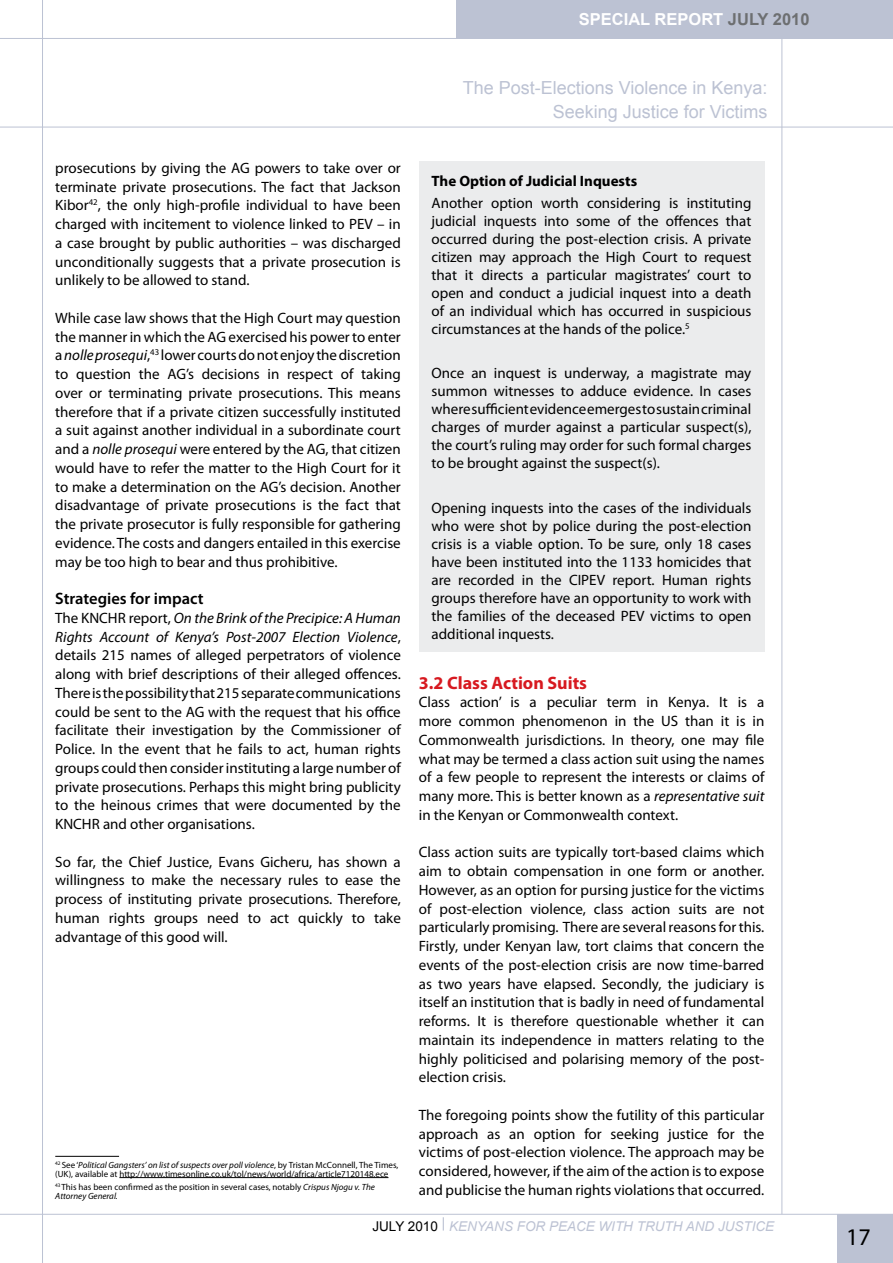
<style>
.page{position:relative;width:893px;height:1263px;background:#fff}
.page>*{position:absolute;margin:0;border:0;box-sizing:border-box;transform-origin:0 0}
.t1{font:24px "Myriad Pro";color:#000}
.t2{font:18px/24px "Arial";color:#bcc2d3;text-align:right}
.t3{font:700 18px "Myriad Pro";color:#d71920}
.t4{font:700 16.5px "Arial";color:#fff}
.t5{font:600 16.5px "Myriad Pro";color:#000}
.t6{font:15px/18.8px "Myriad Pro";color:#000;text-align:justify}
.t7{font:700 15px "Myriad Pro";color:#000}
.t8{font:italic 13.5px "Arial";color:#bcc2d3}
.t9{font:9px/9px "Myriad Pro";color:#000}
.s1{color:#6d6f71}
.s2{font-style:italic}
.s3{font-style:normal;color:#000}
</style>
<div class="page">
<hr style="left:782px;top:0;width:1px;height:1214px;background:#bcc2d3">
<hr style="left:0;top:1214px;width:893px;height:1px;background:#bcc2d3">
<svg style="left:443px;top:1217px;width:1px;height:13px"></svg>
<div style="left:837px;top:1214px;width:56px;height:49px;background:#bcc2d3"></div>
<div style="left:457px;top:0;width:436px;height:38px;background:#bcc2d3"></div>
<hr style="left:0;top:127px;width:893px;height:1px;background:#bcc2d3">
<hr style="left:0;top:38px;width:893px;height:1px;background:#bcc2d3">
<hr style="left:42px;top:0;width:1px;height:1263px;background:#bcc2d3">
<hr style="left:55px;top:1156px;width:64px;height:1px;background:#000">
<hr style="left:119px;top:1177px;width:269px;height:1px;background:#000">
<div style="left:419px;top:162px;width:345px;height:490px;background:#ebeced"></div>
<p class="t4" style="left:579px;top:10px;width:232px">SPECIAL REPORT <span class="s1">JULY 2010</span></p>
<p class="t6" style="left:55px;top:158px;width:347px">prosecutions by giving the AG powers to take over or terminate private prosecutions. The fact that Jackson Kibor<sup>42</sup>, the only high-profile individual to have been charged with incitement to violence linked to PEV – in a case brought by public authorities – was discharged unconditionally suggests that a private prosecution is unlikely to be allowed to stand.</p>
<p class="t6" style="left:55px;top:308px;width:347px">While case law shows that the High Court may question the manner in which the AG exercised his power to enter a <span class="s2">nolle prosequi</span>,<sup>43</sup> lower courts do not enjoy the discretion to question the AG’s decisions in respect of taking over or terminating private prosecutions. This means therefore that if a private citizen successfully instituted a suit against another individual in a subordinate court and a <span class="s2">nolle prosequi</span> were entered by the AG, that citizen would have to refer the matter to the High Court for it to make a determination on the AG’s decision. Another disadvantage of private prosecutions is the fact that the private prosecutor is fully responsible for gathering evidence. The costs and dangers entailed in this exercise may be too high to bear and thus prohibitive.</p>
<p class="t5" style="left:55px;top:588px;width:150px">Strategies for impact</p>
<p class="t6" style="left:55px;top:608px;width:347px">The KNCHR report, <span class="s2">On the Brink of the Precipice: A Human Rights Account of Kenya’s Post-2007 Election Violence</span>, details 215 names of alleged perpetrators of violence along with brief descriptions of their alleged offences.<br>There is the possibility that 215 separate communications could be sent to the AG with the request that his office facilitate their investigation by the Commissioner of Police. In the event that he fails to act, human rights groups could then consider instituting a large number of private prosecutions. Perhaps this might bring publicity to the heinous crimes that were documented by the KNCHR and other organisations.</p>
<p class="t6" style="left:55px;top:852px;width:347px">So far, the Chief Justice, Evans Gicheru, has shown a willingness to make the necessary rules to ease the process of instituting private prosecutions. Therefore, human rights groups need to act quickly to take advantage of this good will.</p>
<p class="t9" style="left:55px;top:1160px;width:345px"><sup>42</sup> See ‘<span class="s2">Political Gangsters’ on list of suspects over poll violence</span>, by Tristan McConnell, The Times, (UK), available at http://www.timesonline.co.uk/tol/news/world/africa/article7120148.ece</p>
<p class="t9" style="left:55px;top:1182px;width:321px"><sup>43</sup> This has been confirmed as the position in several cases, notably <span class="s2">Crispus Njogu v. The<br>Attorney General.</span></p>
<p class="t2" style="left:463px;top:76px;width:306px">The Post-Elections Violence in Kenya:<br>Seeking Justice for Victims</p>
<p class="t7" style="left:432px;top:171px;width:207px">The Option of Judicial Inquests</p>
<p class="t6" style="left:432px;top:194px;width:321px;line-height:18px">Another option worth considering is instituting judicial inquests into some of the offences that occurred during the post-election crisis. A private citizen may approach the High Court to request that it directs a particular magistrates’ court to open and conduct a judicial inquest into a death of an individual which has occurred in suspicious circumstances at the hands of the police.<sup>5</sup></p>
<p class="t6" style="left:432px;top:364px;width:321px;line-height:18px">Once an inquest is underway, a magistrate may summon witnesses to adduce evidence. In cases where sufficient evidence emerges to sustain criminal charges of murder against a particular suspect(s), the court’s ruling may order for such formal charges to be brought against the suspect(s).</p>
<p class="t6" style="left:432px;top:499px;width:321px;line-height:18px">Opening inquests into the cases of the individuals who were shot by police during the post-election crisis is a viable option. To be sure, only 18 cases have been instituted into the 1133 homicides that are recorded in the CIPEV report. Human rights groups therefore have an opportunity to work with the families of the deceased PEV victims to open additional inquests.</p>
<p class="t3" style="left:419px;top:671px;width:170px">3.2 Class Action Suits</p>
<p class="t6" style="left:419px;top:693px;width:347px">Class action’ is a peculiar term in Kenya. It is a more common phenomenon in the US than it is in Commonwealth jurisdictions. In theory, one may file what may be termed a class action suit using the names of a few people to represent the interests or claims of many more. This is better known as a <span class="s2">representative suit </span>in the Kenyan or Commonwealth context.</p>
<p class="t6" style="left:419px;top:843px;width:347px">Class action suits are typically tort-based claims which aim to obtain compensation in one form or another.<br>However, as an option for pursing justice for the victims of post-election violence, class action suits are not particularly promising. There are several reasons for this.<br>Firstly, under Kenyan law, tort claims that concern the events of the post-election crisis are now time-barred as two years have elapsed. Secondly, the judiciary is itself an institution that is badly in need of fundamental reforms. It is therefore questionable whether it can maintain its independence in matters relating to the highly politicised and polarising memory of the post&shy;election crisis.</p>
<p class="t6" style="left:419px;top:1105px;width:347px">The foregoing points show the futility of this particular approach as an option for seeking justice for the victims of post-election violence. The approach may be considered, however, if the aim of the action is to expose and publicise the human rights violations that occurred.</p>
<p class="t8" style="left:372px;top:1217px;width:403px"><span class="s3">JULY 2010</span> KENYANS FOR PEACE WITH TRUTH AND JUSTICE</p>
<h1 class="t1" style="left:846px;top:1222px;width:26px">17</h1>
</div>
